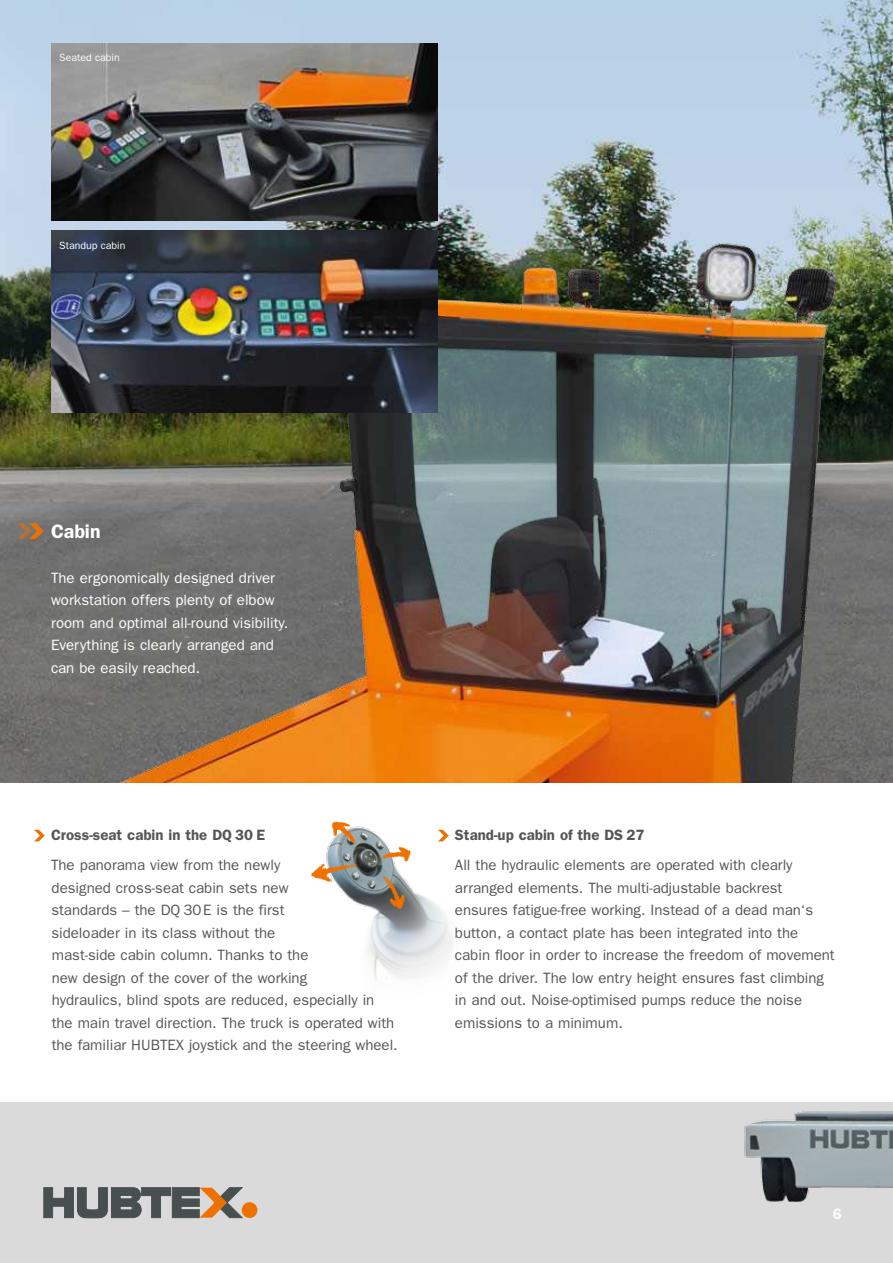
<style>
.page{position:relative;width:893px;height:1263px;background:#fff}
.page>*{position:absolute;margin:0;border:0;box-sizing:border-box;transform-origin:0 0}
.t1{font:600 19.5px "Franklin Gothic";color:#fff}
.t2{font:15px/22.5px "Franklin Gothic";color:#565656}
.t3{font:15px/22.5px "Franklin Gothic";color:#fff}
.t4{font:600 15px "Franklin Gothic";color:#565656}
.t5{font:600 15px "Franklin Gothic";color:#fff}
.t6{font:10.5px "Franklin Gothic";color:#fff}
</style>
<div class="page">
<div style="left:0;top:1101px;width:893px;height:162px;background:#dadada"></div>
<img style="left:0;top:0;width:893px;height:782px">
<img style="left:117px;top:130px;width:776px;height:652px">
<img style="left:51px;top:231px;width:387px;height:181px">
<img style="left:367px;top:829px;width:86px;height:151px">
<img style="left:311px;top:821px;width:116px;height:96px">
<img style="left:51px;top:44px;width:387px;height:176px">
<div style="left:242px;top:1202px;width:15px;height:16px;background:#ee7100;border-radius:50%"></div>
<svg style="left:44px;top:1187px;width:198px;height:31px"></svg>
<img style="left:726px;top:722px;width:167px;height:480px">
<svg style="left:34px;top:830px;width:11px;height:11px"></svg>
<svg style="left:438px;top:830px;width:11px;height:11px"></svg>
<svg style="left:17px;top:523px;width:27px;height:16px"></svg>
<p class="t6" style="left:59px;top:52px;width:62px">Seated cabin</p>
<p class="t6" style="left:59px;top:240px;width:68px">Standup cabin</p>
<h1 class="t1" style="left:51px;top:519px;width:51px">Cabin</h1>
<p class="t3" style="left:51px;top:566px;width:239px">The ergonomically designed driver workstation offers plenty of elbow room and optimal all-round visibility.<br>Everything is clearly arranged and can be easily reached.</p>
<p class="t4" style="left:51px;top:826px;width:216px">Cross-seat cabin in the DQ 30 E</p>
<p class="t2" style="left:51px;top:854px;width:348px">The panorama view from the newly<br>designed cross-seat cabin sets new<br>standards – the DQ 30 E is the first<br>sideloader in its class without the<br>mast-side cabin column. Thanks to the<br>new design of the cover of the working<br>hydraulics, blind spots are reduced, especially in the main travel direction. The truck is operated with the familiar HUBTEX joystick and the steering wheel.</p>
<p class="t4" style="left:455px;top:826px;width:191px">Stand-up cabin of the DS 27</p>
<p class="t2" style="left:455px;top:854px;width:381px">All the hydraulic elements are operated with clearly arranged elements. The multi-adjustable backrest ensures fatigue-free working. Instead of a dead man‘s button, a contact plate has been integrated into the cabin floor in order to increase the freedom of movement of the driver. The low entry height ensures fast climbing in and out. Noise-optimised pumps reduce the noise emissions to a minimum.</p>
<p class="t5" style="left:833px;top:1205px;width:10px">6</p>
</div>
